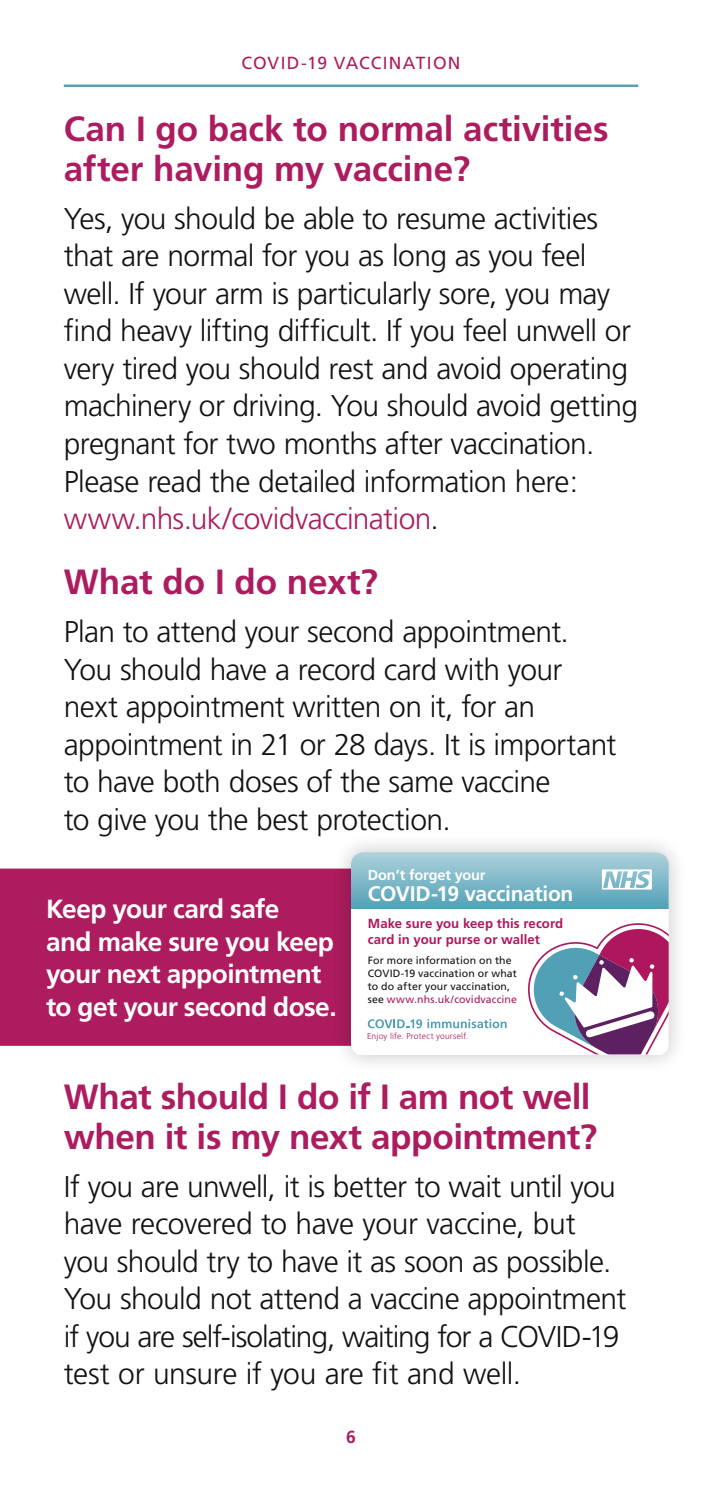
<style>
.page{position:relative;width:702px;height:1489px;background:#fff}
.page>*{position:absolute;margin:0;border:0;box-sizing:border-box;transform-origin:0 0}
.Subtitle{font:700 35px/40px "Frutiger";letter-spacing:-.01em;color:#ac1c5e}
.Body{font:300 30px/37.5px "Frutiger";letter-spacing:-.02em;color:#121212}
.Body-2{font:700 26.25px/32.5px "Frutiger";letter-spacing:-.025em;color:#fff}
.t1{font:700 21px "Frutiger";letter-spacing:-.02em;color:#fff}
.t2{font:17.5px "Frutiger";letter-spacing:.07em;color:#ac1c5e}
.t3{font:700 17.5px "Frutiger";color:#ac1c5e}
.t4{font:700 14.5px "Frutiger";letter-spacing:-.01em;color:#fff}
.t5{font:700 13.25px/15.8px "Frutiger";letter-spacing:.005em;color:#ae175e}
.t6{font:10.5px/13.2px "Frutiger";letter-spacing:.01em;color:#121212}
.t7{font:300 8.5px "Frutiger";letter-spacing:.025em;color:#ae175e}
.s1{color:#ac1c5e}
.s2{color:#ae175e}
</style>
<div class="page">
<hr style="left:64px;top:84px;width:574px;height:3px;background:#55a0b5">
<div style="left:0;top:868px;width:332px;height:177px;background:#ac1c5e"></div>
<div style="left:332px;top:833px;width:356px;height:240px;background:#121212;opacity:.25"></div>
<svg style="left:351px;top:908px;width:317px;height:146px"></svg>
<div style="left:351px;top:852px;width:317px;height:56px;background:linear-gradient(to bottom,#afd3dd,#56a2b7)"></div>
<svg style="left:602px;top:869px;width:49px;height:20px"></svg>
<svg style="left:526px;top:921px;width:142px;height:133px"></svg>
<svg style="left:368px;top:1018px;width:138px;height:10px"></svg>
<p class="t2" style="left:241px;top:53px;width:220px">COVID-19 VACCINATION</p>
<p class="Subtitle" style="left:64px;top:108px;width:546px">Can I go back to normal activities after having my vaccine?</p>
<p class="Body" style="left:64px;top:200px;width:575px">Yes, you should be able to resume activities that are normal for you as long as you feel well. If your arm is particularly sore, you may find heavy lifting difficult. If you feel unwell or very tired you should rest and avoid operating machinery or driving. You should avoid getting pregnant for two months after vaccination.<br>Please read the detailed information here: <span class="s1">www.nhs.uk/covidvaccination</span>.</p>
<p class="Subtitle" style="left:64px;top:561px;width:316px">What do I do next?</p>
<p class="Body" style="left:64px;top:613px;width:554px">Plan to attend your second appointment.<br>You should have a record card with your next appointment written on it, for an appointment in 21 or 28 days. It is important to have both doses of the same vaccine<br>to give you the best protection.</p>
<p class="Body-2" style="left:46px;top:892px;width:292px">Keep your card safe<br>and make sure you keep your next appointment to get your second dose.</p>
<p class="t4" style="left:368px;top:866px;width:119px">Don’t forget your</p>
<p class="t1" style="left:368px;top:881px;width:207px">COVID-19 vaccination</p>
<p class="t5" style="left:368px;top:915px;width:197px">Make sure you keep this record card in your purse or wallet</p>
<p class="t6" style="left:368px;top:953px;width:151px">For more information on the<br>COVID-19 vaccination or what to do after your vaccination, see <span class="s2">www.nhs.uk/covidvaccine</span></p>
<p class="t7" style="left:367px;top:1031px;width:103px">Enjoy life. Protect yourself.</p>
<p class="Subtitle" style="left:64px;top:1075px;width:535px">What should I do if I am not well when it is my next appointment?</p>
<p class="Body" style="left:64px;top:1167px;width:564px">If you are unwell, it is better to wait until you have recovered to have your vaccine, but you should try to have it as soon as possible.<br>You should not attend a vaccine appointment if you are self-isolating, waiting for a COVID-19 test or unsure if you are fit and well.</p>
<p class="t3" style="left:346px;top:1426px;width:11px">6</p>
</div>
